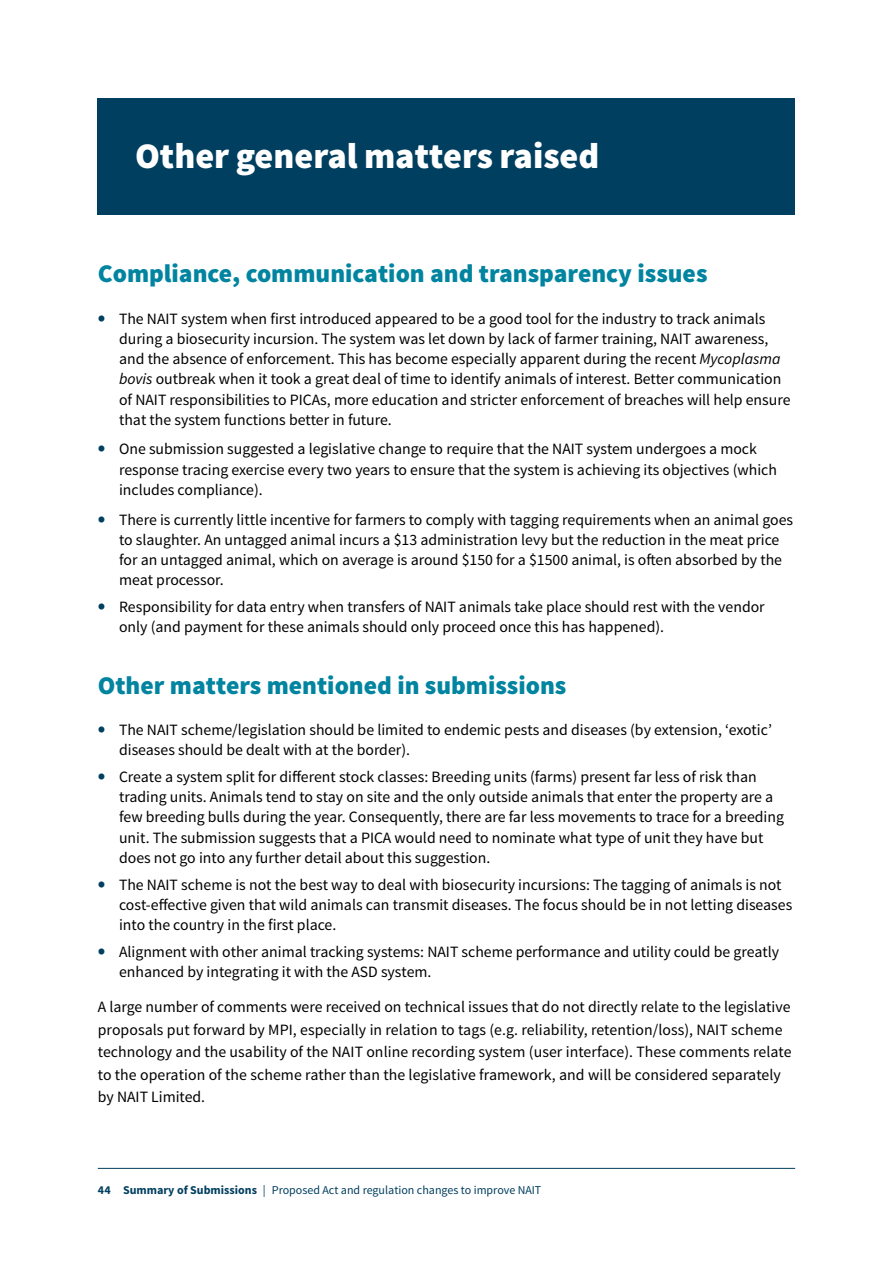
<style>
.page{position:relative;width:893px;height:1263px;background:#fff}
.page>*{position:absolute;margin:0;border:0;box-sizing:border-box;transform-origin:0 0}
.t1{font:900 36px "Source Sans Pro";color:#fff}
.t2{font:900 25.5px "Source Sans Pro";color:#0084a0}
.t3{font:15.75px/20.2px "Source Sans Pro";color:#000}
.t4{font:12px "Source Sans Pro";color:#003f5f}
.s1{font-weight:900;font-size:21px;color:#003f5f}
.s2{font-style:italic}
.s3{font-weight:700}
</style>
<div class="page">
<hr style="left:98px;top:1168px;width:697px;height:1px;background:#003f5f">
<div style="left:98px;top:98px;width:697px;height:117px;background:#003f5f"></div>
<h1 class="t1" style="left:135px;top:132px;width:466px">Other general matters raised</h1>
<h2 class="t2" style="left:98px;top:257px;width:611px">Compliance, communication and transparency issues</h2>
<p class="t3" style="left:119px;top:308px;width:673px;text-indent:-21px"><span class="s1">•</span> The NAIT system when first introduced appeared to be a good tool for the industry to track animals during a biosecurity incursion. The system was let down by lack of farmer training, NAIT awareness, and the absence of enforcement. This has become especially apparent during the recent <span class="s2">Mycoplasma bovis</span> outbreak when it took a great deal of time to identify animals of interest. Better communication of NAIT responsibilities to PICAs, more education and stricter enforcement of breaches will help ensure that the system functions better in future.</p>
<p class="t3" style="left:119px;top:439px;width:659px;text-indent:-21px"><span class="s1">•</span> One submission suggested a legislative change to require that the NAIT system undergoes a mock response tracing exercise every two years to ensure that the system is achieving its objectives (which includes compliance).</p>
<p class="t3" style="left:119px;top:509px;width:676px;text-indent:-21px"><span class="s1">•</span> There is currently little incentive for farmers to comply with tagging requirements when an animal goes to slaughter. An untagged animal incurs a $13 administration levy but the reduction in the meat price for an untagged animal, which on average is around $150 for a $1500 animal, is often absorbed by the meat processor.</p>
<p class="t3" style="left:119px;top:597px;width:647px;text-indent:-21px"><span class="s1">•</span> Responsibility for data entry when transfers of NAIT animals take place should rest with the vendor only (and payment for these animals should only proceed once this has happened).</p>
<h2 class="t2" style="left:98px;top:668px;width:470px">Other matters mentioned in submissions</h2>
<p class="t3" style="left:119px;top:720px;width:654px;text-indent:-21px"><span class="s1">•</span> The NAIT scheme/legislation should be limited to endemic pests and diseases (by extension, ‘exotic’ diseases should be dealt with at the border).</p>
<p class="t3" style="left:119px;top:767px;width:666px;text-indent:-21px"><span class="s1">•</span> Create a system split for different stock classes: Breeding units (farms) present far less of risk than trading units. Animals tend to stay on site and the only outside animals that enter the property are a few breeding bulls during the year. Consequently, there are far less movements to trace for a breeding unit. The submission suggests that a PICA would need to nominate what type of unit they have but does not go into any further detail about this suggestion.</p>
<p class="t3" style="left:119px;top:874px;width:675px;text-indent:-21px"><span class="s1">•</span> The NAIT scheme is not the best way to deal with biosecurity incursions: The tagging of animals is not cost-effective given that wild animals can transmit diseases. The focus should be in not letting diseases into the country in the first place.</p>
<p class="t3" style="left:119px;top:941px;width:662px;text-indent:-21px"><span class="s1">•</span> Alignment with other animal tracking systems: NAIT scheme performance and utility could be greatly enhanced by integrating it with the ASD system.</p>
<p class="t3" style="left:98px;top:996px;width:695px;line-height:22.5px">A large number of comments were received on technical issues that do not directly relate to the legislative proposals put forward by MPI, especially in relation to tags (e.g. reliability, retention/loss), NAIT scheme technology and the usability of the NAIT online recording system (user interface). These comments relate to the operation of the scheme rather than the legislative framework, and will be considered separately by NAIT Limited.</p>
<p class="t4" style="left:98px;top:1182px;width:445px"><span class="s3">44 Summary of Submissions</span> | Proposed Act and regulation changes to improve NAIT</p>
</div>
